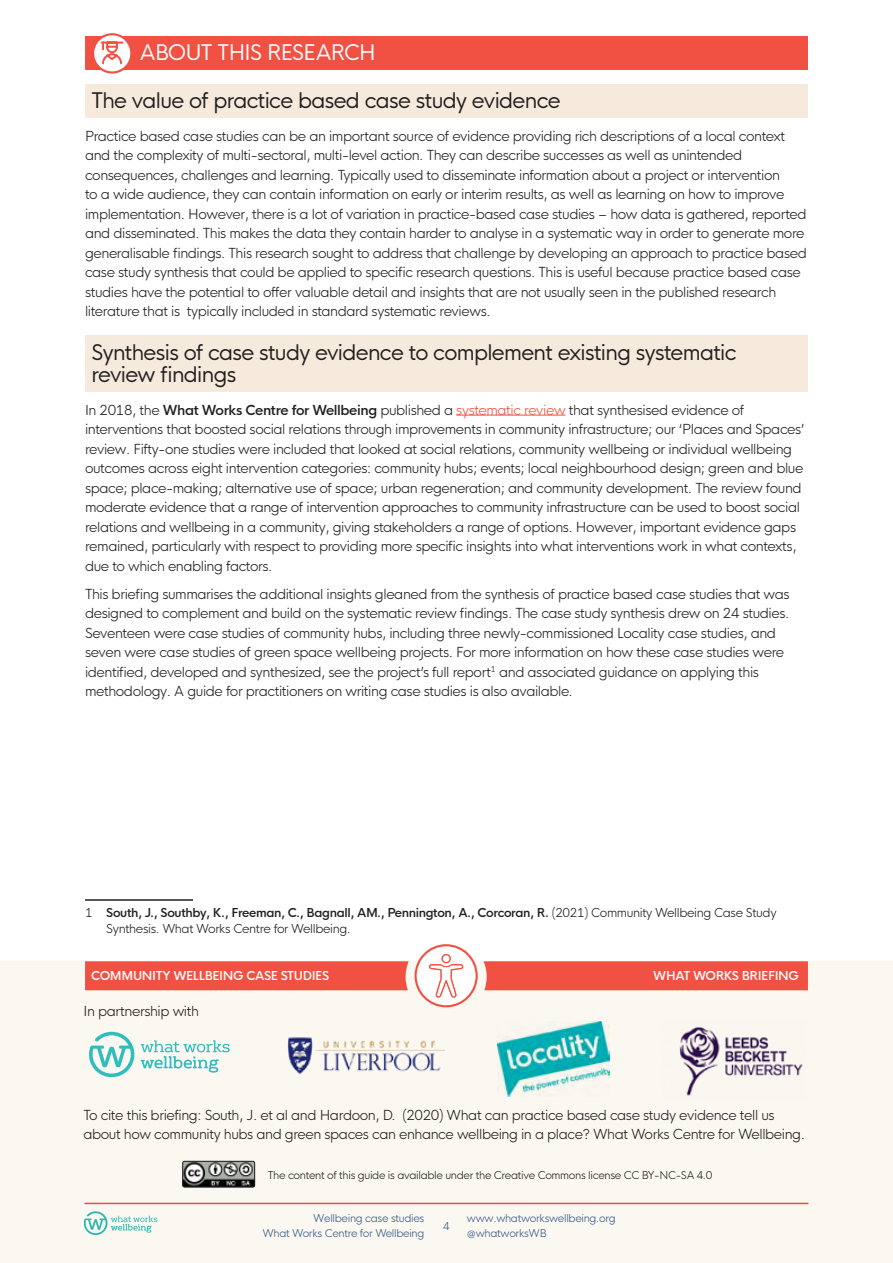
<style>
.page{position:relative;width:893px;height:1263px;background:#fff}
.page>*{position:absolute;margin:0;border:0;box-sizing:border-box;transform-origin:0 0}
.t1{font:21px/22.5px "HK Nova";letter-spacing:-.03em;color:#231f20}
.t2{font:21px "HK Nova";letter-spacing:-.03em;color:#fff}
.t3{font:300 13.5px/19.5px "HK Nova";letter-spacing:-.03em;color:#231f20}
.t4{font:300 12px/16.5px "HK Nova";letter-spacing:-.03em;color:#231f20}
.t5{font:600 12px "HK Nova";letter-spacing:-.03em;color:#fff}
.t6{font:300 10.5px/15px "HK Nova";letter-spacing:-.03em;color:#375f8f;text-align:right}
.t7{font:300 10.5px "HK Nova";letter-spacing:-.03em;color:#231f20}
.s1{font-weight:600}
.s2{color:#f05142}
</style>
<div class="page">
<div style="left:85px;top:36px;width:723px;height:34px;background:#f05142"></div>
<div style="left:85px;top:84px;width:723px;height:34px;background:#f5eadc"></div>
<div style="left:85px;top:336px;width:723px;height:56px;background:#f5eadc"></div>
<hr style="left:456px;top:415px;width:109px;height:1px;background:#f05142">
<hr style="left:85px;top:899px;width:108px;height:2px;background:#231f20">
<div style="left:0;top:961px;width:893px;height:302px;background:#fbf7f1"></div>
<div style="left:85px;top:961px;width:324px;height:29px;background:#f05142"></div>
<div style="left:484px;top:961px;width:324px;height:29px;background:#f05142"></div>
<svg style="left:416px;top:945px;width:61px;height:61px"></svg>
<div style="left:415px;top:944px;width:63px;height:63px;border:2px solid #f05142;border-radius:50%"></div>
<svg style="left:428px;top:944px;width:36px;height:55px"></svg>
<img style="left:679px;top:1027px;width:124px;height:69px">
<img style="left:287px;top:1037px;width:158px;height:38px">
<img style="left:497px;top:1021px;width:113px;height:75px">
<svg style="left:141px;top:1040px;width:89px;height:32px"></svg>
<svg style="left:89px;top:1032px;width:45px;height:45px"></svg>
<img style="left:182px;top:1161px;width:73px;height:26px">
<div style="left:182px;top:1161px;width:73px;height:26px;border:1px solid #231f20;border-radius:2px"></div>
<svg style="left:93px;top:34px;width:38px;height:38px"></svg>
<div style="left:92px;top:33px;width:40px;height:41px;border:2px solid #f05142;border-radius:50%"></div>
<svg style="left:100px;top:41px;width:24px;height:24px"></svg>
<h1 class="t2" style="left:140px;top:35px;width:238px">ABOUT THIS RESEARCH</h1>
<h1 class="t1" style="left:91px;top:87px;width:471px">The value of practice based case study evidence</h1>
<p class="t3" style="left:85px;top:124px;width:723px">Practice based case studies can be an important source of evidence providing rich descriptions of a local context and the complexity of multi-sectoral, multi-level action. They can describe successes as well as unintended consequences, challenges and learning. Typically used to disseminate information about a project or intervention<br>to a wide audience, they can contain information on early or interim results, as well as learning on how to improve implementation. However, there is a lot of variation in practice-based case studies – how data is gathered, reported and disseminated. This makes the data they contain harder to analyse in a systematic way in order to generate more generalisable findings. This research sought to address that challenge by developing an approach to practice based case study synthesis that could be applied to specific research questions. This is useful because practice based case studies have the potential to offer valuable detail and insights that are not usually seen in the published research literature that is typically included in standard systematic reviews.</p>
<h1 class="t1" style="left:91px;top:339px;width:647px">Synthesis of case study evidence to complement existing systematic review findings</h1>
<p class="t3" style="left:85px;top:399px;width:721px">In 2018, the <span class="s1">What Works Centre for Wellbeing</span> published a <span class="s2">systematic review</span> that synthesised evidence of interventions that boosted social relations through improvements in community infrastructure; our ‘Places and Spaces’ review. Fifty-one studies were included that looked at social relations, community wellbeing or individual wellbeing outcomes across eight intervention categories: community hubs; events; local neighbourhood design; green and blue space; place-making; alternative use of space; urban regeneration; and community development. The review found moderate evidence that a range of intervention approaches to community infrastructure can be used to boost social relations and wellbeing in a community, giving stakeholders a range of options. However, important evidence gaps remained, particularly with respect to providing more specific insights into what interventions work in what contexts, due to which enabling factors.</p>
<p class="t3" style="left:85px;top:582px;width:706px">This briefing summarises the additional insights gleaned from the synthesis of practice based case studies that was designed to complement and build on the systematic review findings. The case study synthesis drew on 24 studies.<br>Seventeen were case studies of community hubs, including three newly-commissioned Locality case studies, and seven were case studies of green space wellbeing projects. For more information on how these case studies were identified, developed and synthesized, see the project’s full report<sup>1</sup> and associated guidance on applying this methodology. A guide for practitioners on writing case studies is also available.</p>
<p class="t4" style="left:106px;top:902px;width:672px;text-indent:-21px">1 <span class="s1">South, J., Southby, K., Freeman, C., Bagnall, AM., Pennington, A., Corcoran, R.</span> (2021) Community Wellbeing Case Study<br>Synthesis. What Works Centre for Wellbeing.</p>
<p class="t5" style="left:91px;top:965px;width:240px">COMMUNITY WELLBEING CASE STUDIES</p>
<p class="t5" style="left:653px;top:965px;width:147px">WHAT WORKS BRIEFING</p>
<p class="t3" style="left:83px;top:1000px;width:117px">In partnership with</p>
<p class="t3" style="left:83px;top:1103px;width:723px">To cite this briefing: South, J. et al and Hardoon, D. (2020) What can practice based case study evidence tell us about how community hubs and green spaces can enhance wellbeing in a place? What Works Centre for Wellbeing.</p>
<p class="t7" style="left:268px;top:1166px;width:446px">The content of this guide is available under the Creative Commons license CC BY-NC-SA 4.0</p>
<p class="t6" style="left:263px;top:1209px;width:163px">Wellbeing case studies<br>What Works Centre for Wellbeing</p>
<p class="t6" style="left:467px;top:1209px;width:150px;text-align:left">www.whatworkswellbeing.org @whatworksWB</p>
<p class="t6" style="left:443px;top:1217px;width:8px">4</p>
</div>
